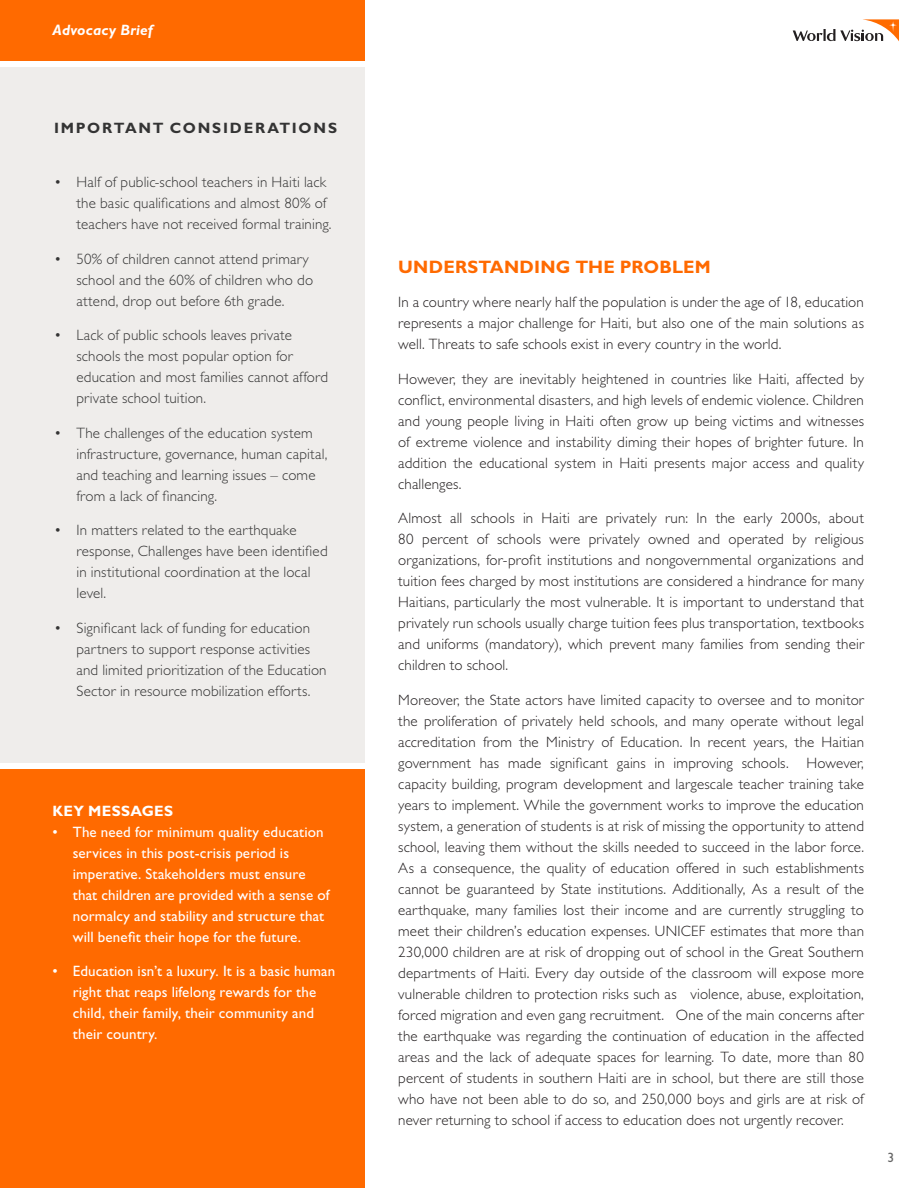
<style>
.page{position:relative;width:918px;height:1188px;background:#fff}
.page>*{position:absolute;margin:0;border:0;box-sizing:border-box;transform-origin:0 0}
.t1{font:700 18px "Gill Sans Std";letter-spacing:.01em;color:#ff6a00}
.t2{font:300 15px/21px "Gill Sans Std";letter-spacing:.01em;color:#231f20;text-align:justify}
.t3{font:300 15px/21px "Gill Sans Std";letter-spacing:.01em;color:#343434}
.t4{font:15px/21px "Gill Sans Std";letter-spacing:.01em;color:#fff}
.t5{font:700 15px "Gill Sans Std";letter-spacing:.115em;color:#343434}
.t6{font:italic 700 15px "Gill Sans Std";letter-spacing:.01em;color:#fff}
.t7{font:700 15px "Gill Sans Std";letter-spacing:.025em;color:#fff}
.t8{font:13.5px "Gill Sans Std";color:#666}
</style>
<div class="page">
<div style="left:0;top:68px;width:364px;height:695px;background:#efedeb"></div>
<div style="left:0;top:770px;width:364px;height:418px;background:#ff6a00"></div>
<div style="left:0;top:0;width:364px;height:61px;background:#ff6a00"></div>
<svg style="left:793px;top:19px;width:106px;height:22px"></svg>
<p class="t6" style="left:52px;top:21px;width:102px">Advocacy Brief</p>
<p class="t5" style="left:54px;top:119px;width:285px">IMPORTANT CONSIDERATIONS</p>
<p class="t3" style="left:76px;top:172px;width:257px;text-indent:-22px">• Half of public-school teachers in Haiti lack the basic qualifications and almost 80% of teachers have not received formal training.</p>
<p class="t3" style="left:76px;top:248px;width:238px;text-indent:-22px">• 50% of children cannot attend primary school and the 60% of children who do attend, drop out before 6th grade.</p>
<p class="t3" style="left:76px;top:325px;width:253px;text-indent:-22px">• Lack of public schools leaves private schools the most popular option for education and most families cannot afford private school tuition.</p>
<p class="t3" style="left:76px;top:422px;width:253px;text-indent:-22px">• The challenges of the education system infrastructure, governance, human capital, and teaching and learning issues – come from a lack of financing.</p>
<p class="t3" style="left:76px;top:520px;width:253px;text-indent:-22px">• In matters related to the earthquake response, Challenges have been identified in institutional coordination at the local level.</p>
<p class="t3" style="left:76px;top:617px;width:252px;text-indent:-22px">• Significant lack of funding for education partners to support response activities and limited prioritization of the Education Sector in resource mobilization efforts.</p>
<p class="t7" style="left:52px;top:802px;width:122px">KEY MESSAGES</p>
<p class="t4" style="left:73px;top:821px;width:258px;text-indent:-20px">• The need for minimum quality education services in this post-crisis period is imperative. Stakeholders must ensure that children are provided with a sense of normalcy and stability and structure that will benefit their hope for the future.</p>
<p class="t4" style="left:73px;top:961px;width:264px;text-indent:-20px">• Education isn’t a luxury. It is a basic human right that reaps lifelong rewards for the child, their family, their community and their country.</p>
<p class="t1" style="left:398px;top:256px;width:314px">UNDERSTANDING THE PROBLEM</p>
<p class="t2" style="left:398px;top:292px;width:467px">In a country where nearly half the population is under the age of 18, education represents a major challenge for Haiti, but also one of the main solutions as well. Threats to safe schools exist in every country in the world.</p>
<p class="t2" style="left:398px;top:368px;width:467px">However, they are inevitably heightened in countries like Haiti, affected by conflict, environmental disasters, and high levels of endemic violence. Children and young people living in Haiti often grow up being victims and witnesses of extreme violence and instability diming their hopes of brighter future. In addition the educational system in Haiti presents major access and quality challenges.</p>
<p class="t2" style="left:398px;top:508px;width:467px">Almost all schools in Haiti are privately run: In the early 2000s, about 80 percent of schools were privately owned and operated by religious organizations, for-profit institutions and nongovernmental organizations and tuition fees charged by most institutions are considered a hindrance for many Haitians, particularly the most vulnerable. It is important to understand that privately run schools usually charge tuition fees plus transportation, textbooks and uniforms (mandatory), which prevent many families from sending their children to school.</p>
<p class="t2" style="left:398px;top:689px;width:467px">Moreover, the State actors have limited capacity to oversee and to monitor the proliferation of privately held schools, and many operate without legal accreditation from the Ministry of Education. In recent years, the Haitian government has made significant gains in improving schools. However, capacity building, program development and largescale teacher training take years to implement. While the government works to improve the education system, a generation of students is at risk of missing the opportunity to attend school, leaving them without the skills needed to succeed in the labor force.<br>As a consequence, the quality of education offered in such establishments cannot be guaranteed by State institutions. Additionally, As a result of the earthquake, many families lost their income and are currently struggling to meet their children’s education expenses. UNICEF estimates that more than 230,000 children are at risk of dropping out of school in the Great Southern departments of Haiti. Every day outside of the classroom will expose more vulnerable children to protection risks such as violence, abuse, exploitation, forced migration and even gang recruitment. One of the main concerns after the earthquake was regarding the continuation of education in the affected areas and the lack of adequate spaces for learning. To date, more than 80 percent of students in southern Haiti are in school, but there are still those who have not been able to do so, and 250,000 boys and girls are at risk of never returning to school if access to education does not urgently recover.</p>
<p class="t8" style="left:888px;top:1150px;width:8px">3</p>
</div>
